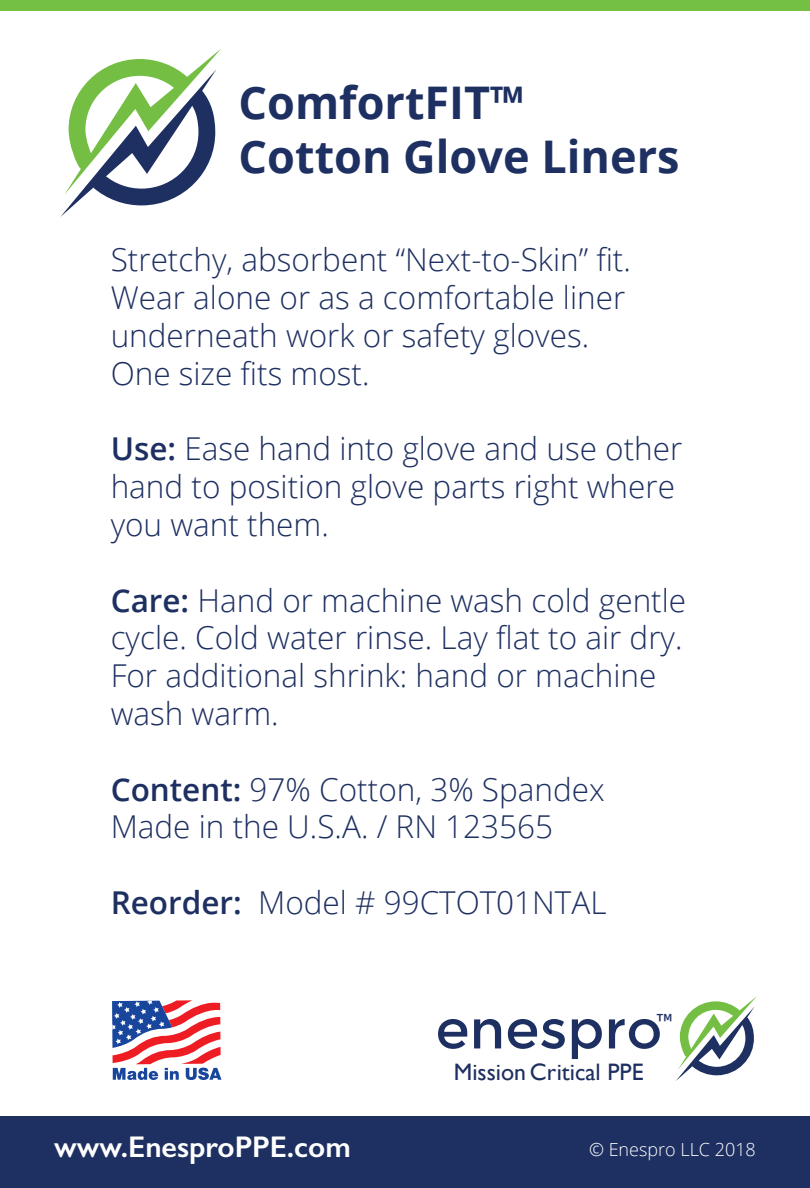
<style>
.page{position:relative;width:810px;height:1188px;background:#fff}
.page>*{position:absolute;margin:0;border:0;box-sizing:border-box;transform-origin:0 0}
.t1{font:54.6px "Montserrat";color:#1e3061}
.t2{font:700 45px "Open Sans";color:#1e3061}
.t3{font:300 31.5px/37.8px "Open Sans";color:#1e3061}
.t4{font:600 30px "Gill Sans";color:#fff}
.t5{font:23.7px "Gill Sans";color:#1e3061}
.t6{font:23.7px "Source Sans Pro";color:#1e3061}
.t7{font:300 18px "Open Sans";color:#fff}
.s1{font-weight:600}
</style>
<div class="page">
<svg style="left:676px;top:996px;width:81px;height:85px"></svg>
<svg style="left:60px;top:49px;width:161px;height:168px"></svg>
<div style="left:0;top:1117px;width:810px;height:71px;background:#1e3061"></div>
<div style="left:0;top:0;width:810px;height:11px;background:#74c043"></div>
<svg style="left:112px;top:1000px;width:110px;height:80px"></svg>
<p class="t2" style="left:239px;top:71px;width:287px">ComfortFIT™</p>
<p class="t2" style="left:239px;top:125px;width:442px">Cotton Glove Liners</p>
<p class="t3" style="left:111px;top:240px;width:522px">Stretchy, absorbent “Next-to-Skin” fit.</p>
<p class="t3" style="left:111px;top:278px;width:516px">Wear alone or as a comfortable liner</p>
<p class="t3" style="left:111px;top:316px;width:480px">underneath work or safety gloves.</p>
<p class="t3" style="left:111px;top:354px;width:260px">One size fits most.</p>
<p class="t3" style="left:111px;top:429px;width:573px"><span class="s1">Use:</span> Ease hand into glove and use other hand to position glove parts right where you want them.</p>
<p class="t3" style="left:111px;top:580px;width:577px"><span class="s1">Care:</span> Hand or machine wash cold gentle cycle. Cold water rinse. Lay flat to air dry.<br>For additional shrink: hand or machine wash warm.</p>
<p class="t3" style="left:111px;top:769px;width:496px"><span class="s1">Content:</span> 97% Cotton, 3% Spandex</p>
<p class="t3" style="left:111px;top:807px;width:444px">Made in the U.S.A. / RN 123565</p>
<p class="t3" style="left:111px;top:883px;width:497px"><span class="s1">Reorder:</span> Model # 99CTOT01NTAL</p>
<p class="t6" style="left:657px;top:1008px;width:17px">™</p>
<p class="t1" style="left:435px;top:998px;width:228px">enespro</p>
<p class="t5" style="left:454px;top:1058px;width:191px">Mission Critical PPE</p>
<p class="t4" style="left:54px;top:1129px;width:298px">www.EnesproPPE.com</p>
<p class="t7" style="left:589px;top:1137px;width:168px">© Enespro LLC 2018</p>
</div>
